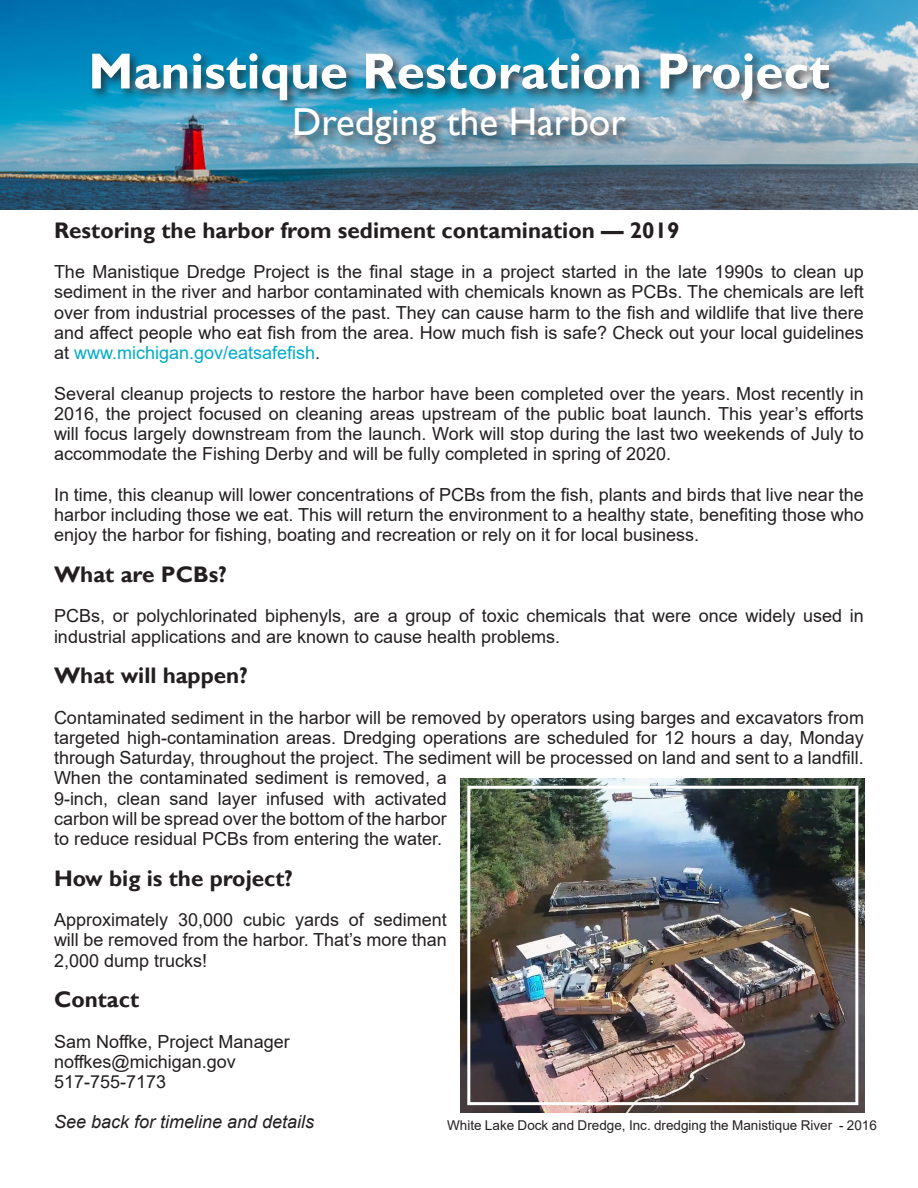
<style>
.page{position:relative;width:918px;height:1188px;background:#fff}
.page>*{position:absolute;margin:0;border:0;box-sizing:border-box;transform-origin:0 0}
.t1{font:700 51px "Gill Sans";color:#fff}
.t2{font:39px "Gill Sans";color:#fff}
.t3{font:700 22.5px "Gill Sans";color:#231f20}
.t4{font:18px/20.2px "Arial";color:#231f20;text-align:justify}
.t5{font:italic 18px "Arial";color:#231f20}
.t6{font:13.5px "Arial";color:#231f20}
.s1{color:#00abc8}
</style>
<div class="page">
<img style="left:0;top:0;width:918px;height:210px">
<div style="left:89px;top:51px;width:752px;height:106px;background:#231f20;opacity:.75"></div>
<img style="left:460px;top:778px;width:404px;height:335px">
<div style="left:467px;top:786px;width:391px;height:319px;border:3px solid #fff"></div>
<p class="t1" style="left:88px;top:41px;width:743px">Manistique Restoration Project</p>
<p class="t2" style="left:292px;top:99px;width:335px">Dredging the Harbor</p>
<p class="t3" style="left:54px;top:217px;width:627px">Restoring the harbor from sediment contamination — 2019</p>
<p class="t4" style="left:54px;top:262px;width:811px">The Manistique Dredge Project is the final stage in a project started in the late 1990s to clean up sediment in the river and harbor contaminated with chemicals known as PCBs. The chemicals are left over from industrial processes of the past. They can cause harm to the fish and wildlife that live there and affect people who eat fish from the area. How much fish is safe? Check out your local guidelines at <span class="s1">www.michigan.gov/eatsafefish</span>.</p>
<p class="t4" style="left:54px;top:383px;width:811px">Several cleanup projects to restore the harbor have been completed over the years. Most recently in 2016, the project focused on cleaning areas upstream of the public boat launch. This year’s efforts will focus largely downstream from the launch. Work will stop during the last two weekends of July to accommodate the Fishing Derby and will be fully completed in spring of 2020.</p>
<p class="t4" style="left:54px;top:484px;width:812px">In time, this cleanup will lower concentrations of PCBs from the fish, plants and birds that live near the harbor including those we eat. This will return the environment to a healthy state, benefiting those who enjoy the harbor for fishing, boating and recreation or rely on it for local business.</p>
<p class="t3" style="left:54px;top:561px;width:174px">What are PCBs?</p>
<p class="t4" style="left:54px;top:606px;width:811px">PCBs, or polychlorinated biphenyls, are a group of toxic chemicals that were once widely used in industrial applications and are known to cause health problems.</p>
<p class="t3" style="left:54px;top:662px;width:195px">What will happen?</p>
<p class="t4" style="left:54px;top:707px;width:811px;text-align:left">Contaminated sediment in the harbor will be removed by operators using barges and excavators from targeted high-contamination areas. Dredging operations are scheduled for 12 hours a day, Monday through Saturday, throughout the project. The sediment will be processed on land and sent to a landfill.<br>When the contaminated sediment is removed, a<br>9-inch, clean sand layer infused with activated<br>carbon will be spread over the bottom of the harbor<br>to reduce residual PCBs from entering the water.</p>
<p class="t3" style="left:54px;top:865px;width:241px">How big is the project?</p>
<p class="t4" style="left:54px;top:910px;width:394px">Approximately 30,000 cubic yards of sediment will be removed from the harbor. That’s more than 2,000 dump trucks!</p>
<p class="t3" style="left:54px;top:986px;width:87px">Contact</p>
<p class="t4" style="left:54px;top:1031px;width:237px">Sam Noffke, Project Manager</p>
<p class="t4" style="left:54px;top:1051px;width:183px">noffkes@michigan.gov</p>
<p class="t4" style="left:54px;top:1072px;width:114px">517-755-7173</p>
<p class="t5" style="left:54px;top:1110px;width:262px">See back for timeline and details</p>
<p class="t6" style="left:447px;top:1116px;width:431px">White Lake Dock and Dredge, Inc. dredging the Manistique River - 2016</p>
</div>
